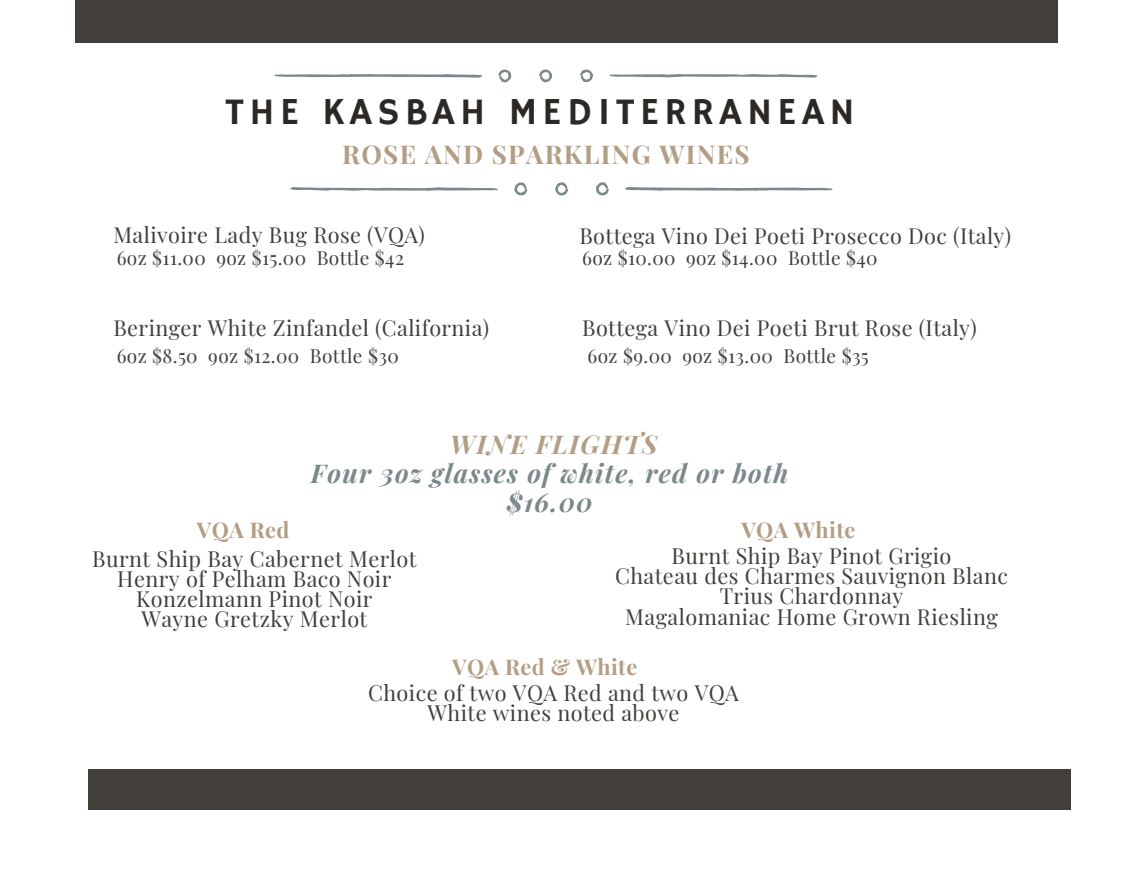
<style>
.page{position:relative;width:1134px;height:871px;background:#fff}
.page>*{position:absolute;margin:0;border:0;box-sizing:border-box;transform-origin:0 0}
.t1{font:38.02px "Hammersmith One";letter-spacing:.14em;color:#2c2824}
.t2{font:italic 700 25.88px/28.8px "Playfair Display";letter-spacing:.05em;color:#7c898b;text-align:center}
.t3{font:700 25.88px "Playfair Display";letter-spacing:.05em;color:#b29e84}
.t4{font:italic 700 25.88px "Playfair Display";letter-spacing:.05em;color:#b29e84}
.t5{font:21.6px/20.2px "Playfair Display";letter-spacing:.02em;color:#423e3a;text-align:center}
.t6{font:700 21.6px "Playfair Display";letter-spacing:.02em;color:#b29e84}
.t7{font:19.12px "Playfair Display";letter-spacing:.02em;color:#423e3a}
</style>
<div class="page">
<div style="left:76px;top:0;width:982px;height:42px;background:#423e3a"></div>
<svg style="left:290px;top:187px;width:208px;height:4px"></svg>
<svg style="left:625px;top:187px;width:208px;height:4px"></svg>
<svg style="left:555px;top:182px;width:13px;height:14px"></svg>
<svg style="left:514px;top:182px;width:14px;height:14px"></svg>
<svg style="left:596px;top:182px;width:13px;height:14px"></svg>
<svg style="left:609px;top:74px;width:208px;height:4px"></svg>
<svg style="left:274px;top:74px;width:208px;height:4px"></svg>
<svg style="left:539px;top:69px;width:13px;height:13px"></svg>
<svg style="left:580px;top:69px;width:13px;height:13px"></svg>
<svg style="left:498px;top:69px;width:13px;height:13px"></svg>
<div style="left:88px;top:769px;width:982px;height:40px;background:#423e3a"></div>
<h1 class="t1" style="left:225px;top:90px;width:631px">THE KASBAH MEDITERRANEAN</h1>
<p class="t3" style="left:342px;top:136px;width:409px">ROSE AND SPARKLING WINES</p>
<p class="t5" style="left:113px;top:224px;width:313px">Malivoire Lady Bug Rose (VQA)</p>
<p class="t5" style="left:579px;top:225px;width:433px">Bottega Vino Dei Poeti Prosecco Doc (Italy)</p>
<p class="t7" style="left:582px;top:244px;width:297px">6oz $10.00 9oz $14.00 Bottle $40</p>
<p class="t7" style="left:117px;top:244px;width:289px">6oz $11.00 9oz $15.00 Bottle $42</p>
<p class="t5" style="left:113px;top:317px;width:377px">Beringer White Zinfandel (California)</p>
<p class="t5" style="left:582px;top:317px;width:396px">Bottega Vino Dei Poeti Brut Rose (Italy)</p>
<p class="t7" style="left:117px;top:342px;width:284px">6oz $8.50 9oz $12.00 Bottle $30</p>
<p class="t7" style="left:588px;top:342px;width:283px">6oz $9.00 9oz $13.00 Bottle $35</p>
<p class="t4" style="left:450px;top:426px;width:209px">WINE FLIGHTS</p>
<p class="t2" style="left:311px;top:458px;width:479px">Four 3oz glasses of white, red or both $16.00</p>
<p class="t6" style="left:197px;top:514px;width:94px">VQA Red</p>
<p class="t5" style="left:92px;top:547px;width:326px">Burnt Ship Bay Cabernet Merlot<br>Henry of Pelham Baco Noir<br>Konzelmann Pinot Noir<br>Wayne Gretzky Merlot</p>
<p class="t6" style="left:741px;top:514px;width:116px">VQA White</p>
<p class="t5" style="left:615px;top:545px;width:394px">Burnt Ship Bay Pinot Grigio<br>Chateau des Charmes Sauvignon Blanc<br>Trius Chardonnay<br>Magalomaniac Home Grown Riesling</p>
<p class="t6" style="left:452px;top:652px;width:187px">VQA Red &amp; White</p>
<p class="t5" style="left:368px;top:681px;width:372px">Choice of two VQA Red and two VQA<br>White wines noted above</p>
</div>
